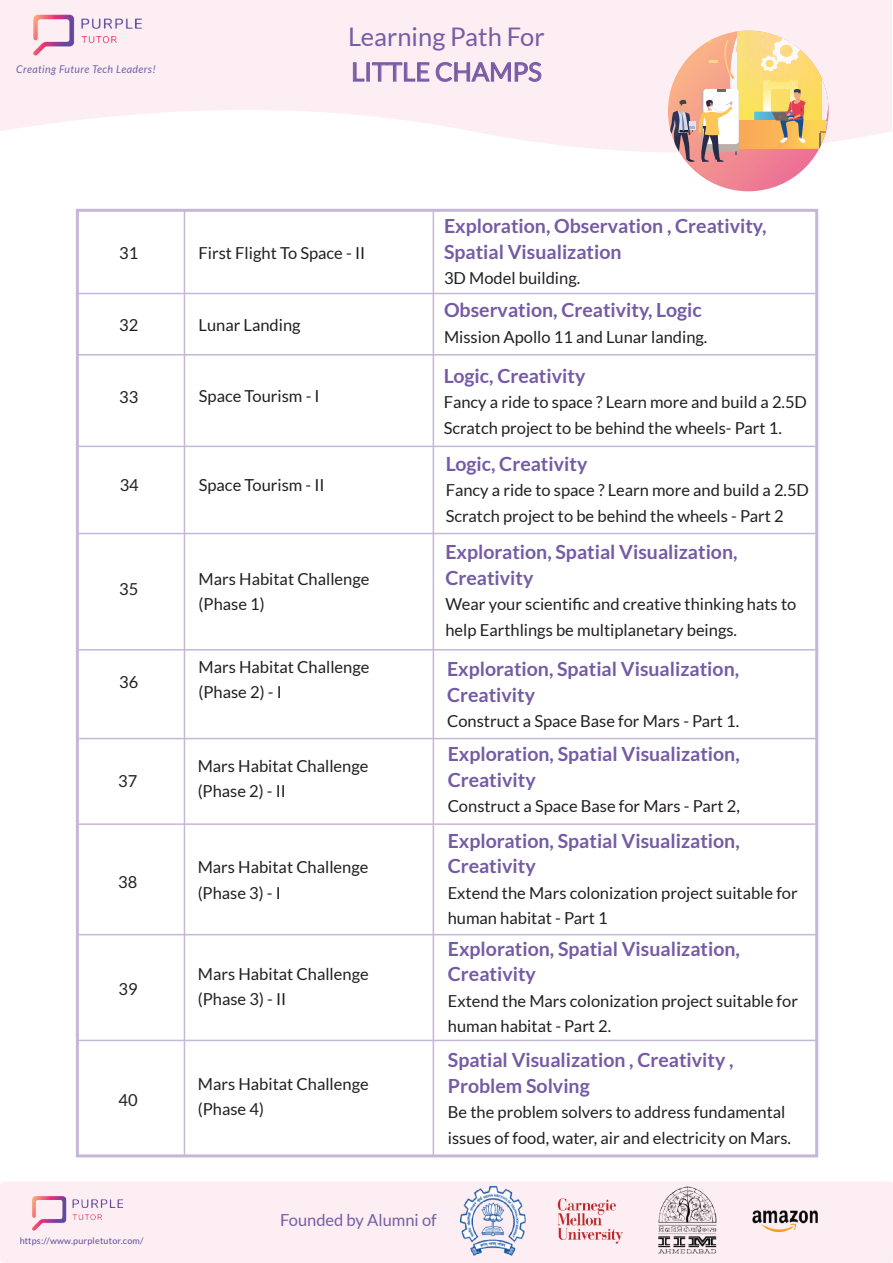
<style>
.page{position:relative;width:893px;height:1263px;background:#fff}
.page>*{position:absolute;margin:0;border:0;box-sizing:border-box;transform-origin:0 0}
.t1{font:25.65px "Lato";color:#775ca6}
.t2{font:700 19.65px "Lato";color:#755aa5}
.t3{font:700 19.5px/25.5px "Lato";color:#755aa5}
.t4{font:16.5px/25.5px "Lato";color:#231f20}
.t5{font:16.5px "Lato";color:#775ca6}
.t6{font:italic 10.65px "Lato";letter-spacing:.04em;color:#775ca6}
.t7{font:9px "Lato";letter-spacing:.025em;color:#65489d}
</style>
<div class="page">
<svg style="left:0;top:0;width:892px;height:152px;fill:#fdeef3"></svg>
<svg style="left:668px;top:31px;width:161px;height:160px;background:#ee8093"></svg>
<svg style="left:668px;top:7px;width:212px;height:158px;background:#f1d3ba"></svg>
<svg style="left:353px;top:62px;width:11px;height:20px"></svg>
<div style="left:367px;top:62px;width:3px;height:20px;border:1px solid #775ca6"></div>
<svg style="left:372px;top:62px;width:170px;height:23px;background:#dfcde1"></svg>
<img style="left:26px;top:0;width:129px;height:70px">
<div style="left:0;top:1182px;width:893px;height:81px;background:#fdeef3;border-radius:4px"></div>
<img style="left:32px;top:1196px;width:92px;height:35px">
<img style="left:461px;top:1185px;width:356px;height:71px">
<hr style="left:76px;top:293px;width:740px;height:1px;background:#c6b6d8">
<hr style="left:78px;top:354px;width:740px;height:1px;background:#c6b6d8">
<hr style="left:78px;top:446px;width:740px;height:1px;background:#c6b6d8">
<hr style="left:77px;top:533px;width:740px;height:1px;background:#c6b6d8">
<hr style="left:79px;top:649px;width:739px;height:1px;background:#c6b6d8">
<hr style="left:78px;top:738px;width:740px;height:1px;background:#c6b6d8">
<hr style="left:184px;top:210px;width:1px;height:946px;background:#c6b6d8">
<hr style="left:433px;top:210px;width:1px;height:946px;background:#c6b6d8">
<hr style="left:78px;top:934px;width:740px;height:1px;background:#c6b6d8">
<hr style="left:78px;top:1040px;width:740px;height:1px;background:#c6b6d8">
<hr style="left:78px;top:823px;width:740px;height:2px;background:#c6b6d8">
<h1 class="t1" style="left:348px;top:22px;width:198px">Learning Path For</h1>
<p class="t6" style="left:16px;top:63px;width:141px">Creating Future Tech Leaders!</p>
<h1 class="t1" style="left:351px;top:58px;width:192px">LITTLE CHAMPS</h1>
<p class="t4" style="left:119px;top:240px;width:21px">31</p>
<p class="t4" style="left:199px;top:240px;width:168px">First Flight To Space - II</p>
<p class="t4" style="left:119px;top:312px;width:21px">32</p>
<p class="t4" style="left:199px;top:312px;width:104px">Lunar Landing</p>
<p class="t4" style="left:119px;top:384px;width:21px">33</p>
<p class="t4" style="left:199px;top:383px;width:122px">Space Tourism - I</p>
<p class="t4" style="left:120px;top:472px;width:21px">34</p>
<p class="t4" style="left:119px;top:576px;width:21px">35</p>
<p class="t4" style="left:119px;top:669px;width:21px">36</p>
<p class="t4" style="left:118px;top:768px;width:21px">37</p>
<p class="t4" style="left:118px;top:869px;width:21px">38</p>
<p class="t4" style="left:118px;top:976px;width:21px">39</p>
<p class="t4" style="left:118px;top:1088px;width:21px">40</p>
<p class="t4" style="left:199px;top:472px;width:127px">Space Tourism - II</p>
<p class="t4" style="left:199px;top:566px;width:172px">Mars Habitat Challenge (Phase 1)</p>
<p class="t4" style="left:199px;top:654px;width:172px">Mars Habitat Challenge (Phase 2) - I</p>
<p class="t4" style="left:198px;top:753px;width:172px">Mars Habitat Challenge (Phase 2) - II</p>
<p class="t4" style="left:198px;top:854px;width:172px">Mars Habitat Challenge (Phase 3) - I</p>
<p class="t4" style="left:198px;top:961px;width:172px">Mars Habitat Challenge (Phase 3) - II</p>
<p class="t4" style="left:198px;top:1071px;width:172px">Mars Habitat Challenge (Phase 4)</p>
<p class="t3" style="left:444px;top:213px;width:324px">Exploration, Observation , Creativity,<br>Spatial Visualization</p>
<p class="t4" style="left:444px;top:265px;width:138px">3D Model building.</p>
<p class="t3" style="left:444px;top:297px;width:259px">Observation, Creativity, Logic</p>
<p class="t4" style="left:444px;top:324px;width:265px">Mission Apollo 11 and Lunar landing.</p>
<p class="t3" style="left:444px;top:363px;width:143px">Logic, Creativity</p>
<p class="t4" style="left:444px;top:390px;width:365px">Fancy a ride to space ? Learn more and build a 2.5D<br>Scratch project to be behind the wheels- Part 1.</p>
<p class="t2" style="left:446px;top:452px;width:143px">Logic, Creativity</p>
<p class="t4" style="left:446px;top:478px;width:365px">Fancy a ride to space ? Learn more and build a 2.5D<br>Scratch project to be behind the wheels - Part 2</p>
<p class="t3" style="left:445px;top:539px;width:294px">Exploration, Spatial Visualization,<br>Creativity</p>
<p class="t4" style="left:445px;top:591px;width:352px">Wear your scientific and creative thinking hats to help Earthlings be multiplanetary beings.</p>
<p class="t3" style="left:447px;top:656px;width:294px">Exploration, Spatial Visualization,<br>Creativity</p>
<p class="t4" style="left:447px;top:709px;width:294px">Construct a Space Base for Mars - Part 1.</p>
<p class="t3" style="left:448px;top:741px;width:294px">Exploration, Spatial Visualization,<br>Creativity</p>
<p class="t4" style="left:448px;top:793px;width:294px">Construct a Space Base for Mars - Part 2,</p>
<p class="t3" style="left:448px;top:827px;width:294px">Exploration, Spatial Visualization,<br>Creativity</p>
<p class="t4" style="left:448px;top:880px;width:352px">Extend the Mars colonization project suitable for human habitat - Part 1</p>
<p class="t3" style="left:448px;top:935px;width:294px">Exploration, Spatial Visualization,<br>Creativity</p>
<p class="t4" style="left:448px;top:988px;width:352px">Extend the Mars colonization project suitable for human habitat - Part 2.</p>
<p class="t3" style="left:448px;top:1047px;width:287px">Spatial Visualization , Creativity ,<br>Problem Solving</p>
<p class="t4" style="left:448px;top:1100px;width:345px">Be the problem solvers to address fundamental issues of food, water, air and electricity on Mars.</p>
<p class="t7" style="left:19px;top:1236px;width:126px">https://www.purpletutor.com/</p>
<p class="t5" style="left:280px;top:1211px;width:158px">Founded by Alumni of</p>
</div>
